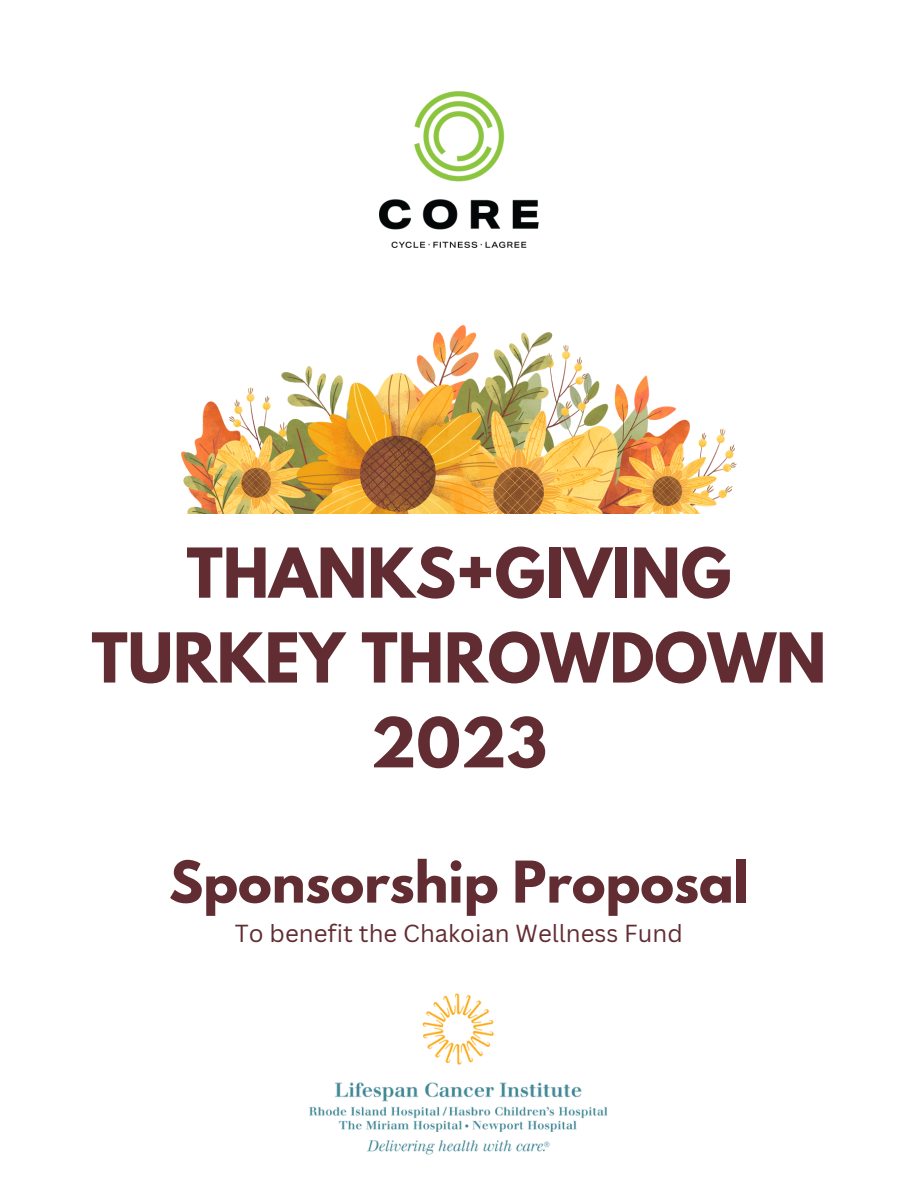
<style>
.page{position:relative;width:918px;height:1188px;background:#fff}
.page>*{position:absolute;margin:0;border:0;box-sizing:border-box;transform-origin:0 0}
.t1{font:700 60.9px/84.9px "League Spartan";color:#622d32;text-align:center}
.t2{font:700 51px "League Spartan";color:#622d32}
.t3{font:24px "Canva Sans";color:#622d32}
</style>
<div class="page">
<img style="left:182px;top:326px;width:554px;height:188px">
<img style="left:309px;top:993px;width:299px;height:162px">
<img style="left:380px;top:92px;width:159px;height:155px">
<p class="t1" style="left:187px;top:539px;width:546px">THANKS+GIVING</p>
<p class="t1" style="left:91px;top:623px;width:736px">TURKEY THROWDOWN<br>2023</p>
<p class="t2" style="left:169px;top:857px;width:582px">Sponsorship Proposal</p>
<p class="t3" style="left:235px;top:916px;width:449px">To benefit the Chakoian Wellness Fund</p>
</div>
